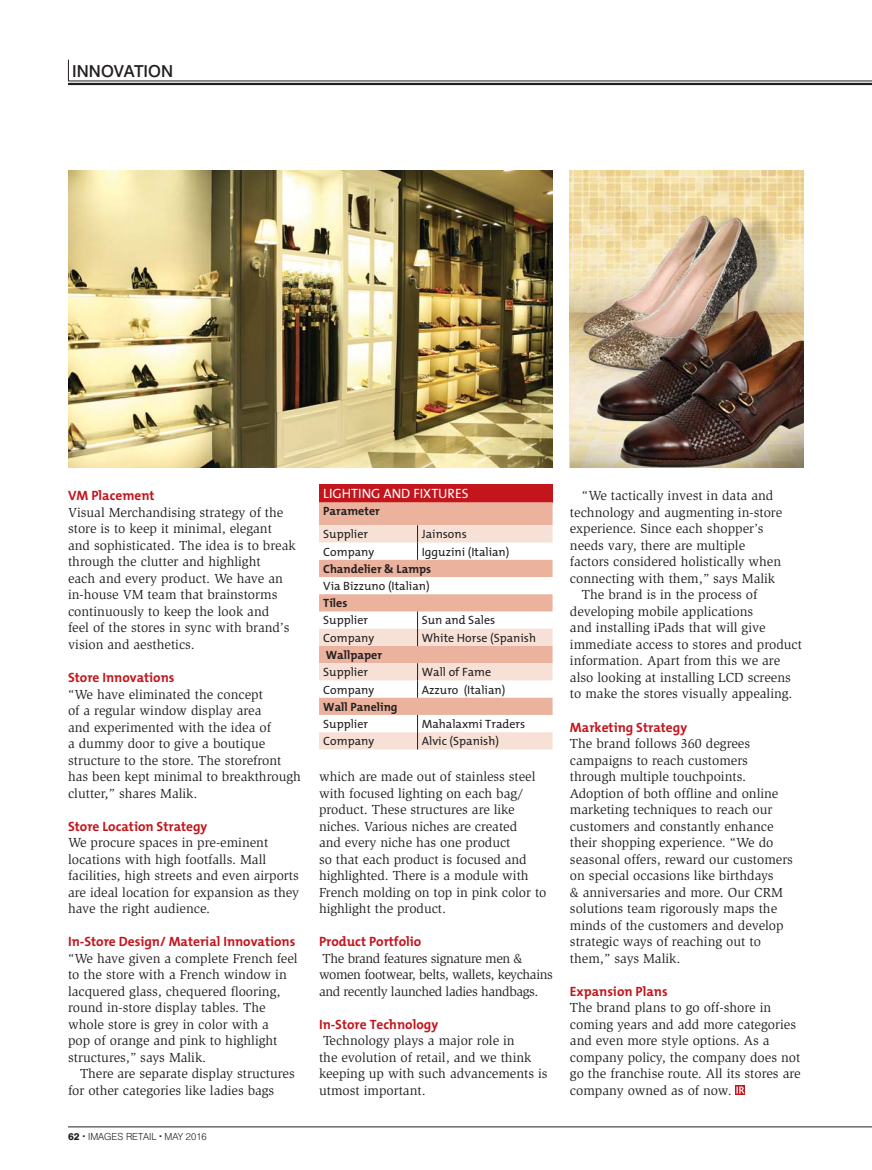
<style>
.page{position:relative;width:872px;height:1170px;background:#fff}
.page>*{position:absolute;margin:0;border:0;box-sizing:border-box;transform-origin:0 0}
.t1{font:500 16.5px "Swiss 721 BT";color:#231f20}
.t2{font:13.5px/16.5px "Slimbach LT";color:#231f20}
.t3{font:700 13.5px "Slo The Mix";color:#c4151c}
.t4{font:13.5px/16.5px "Slimbach LT";letter-spacing:-.025em;color:#231f20}
.t5{font:13.5px "Slo The Mix";color:#fff}
.t6{font:12px "Slo The Mix";color:#231f20}
.t7{font:700 12px "Slo The Mix";color:#231f20}
.t8{font:300 9.75px "Swiss 721 BT";color:#231f20}
.s1{font-weight:800}
</style>
<div class="page">
<hr style="left:68px;top:81px;width:804px;height:1px;background:#231f20">
<hr style="left:68px;top:83px;width:804px;height:2px;background:#231f20">
<svg style="left:68px;top:60px;width:1px;height:21px"></svg>
<hr style="left:68px;top:1126px;width:804px;height:1px;background:#231f20">
<svg style="left:735px;top:1085px;width:10px;height:9px"></svg>
<svg style="left:736px;top:1086px;width:8px;height:7px"></svg>
<div style="left:319px;top:484px;width:233px;height:18px;background:#c4151c"></div>
<div style="left:319px;top:502px;width:233px;height:23px;background:#ebb39e"></div>
<svg style="left:319px;top:525px;width:233px;height:224px"></svg>
<svg style="left:417px;top:525px;width:1px;height:34px"></svg>
<svg style="left:417px;top:611px;width:1px;height:35px"></svg>
<svg style="left:417px;top:663px;width:1px;height:34px"></svg>
<svg style="left:417px;top:715px;width:1px;height:34px"></svg>
<img style="left:68px;top:170px;width:485px;height:297px">
<img style="left:570px;top:170px;width:234px;height:297px">
<p class="t1" style="left:72px;top:65px;width:102px">INNOVATION</p>
<p class="t3" style="left:68px;top:489px;width:88px">VM Placement</p>
<p class="t2" style="left:68px;top:505px;width:229px">Visual Merchandising strategy of the store is to keep it minimal, elegant and sophisticated. The idea is to break through the clutter and highlight<br>each and every product. We have an in-house VM team that brainstorms continuously to keep the look and<br>feel of the stores in sync with brand’s vision and aesthetics.</p>
<p class="t3" style="left:68px;top:670px;width:108px">Store Innovations</p>
<p class="t2" style="left:68px;top:687px;width:234px">“We have eliminated the concept<br>of a regular window display area<br>and experimented with the idea of<br>a dummy door to give a boutique structure to the store. The storefront has been kept minimal to breakthrough clutter,” shares Malik.</p>
<p class="t3" style="left:68px;top:819px;width:141px">Store Location Strategy</p>
<p class="t2" style="left:68px;top:835px;width:233px">We procure spaces in pre-eminent locations with high footfalls. Mall facilities, high streets and even airports are ideal location for expansion as they have the right audience.</p>
<p class="t3" style="left:68px;top:934px;width:229px">In-Store Design/ Material Innovations</p>
<p class="t2" style="left:68px;top:951px;width:231px">“We have given a complete French feel to the store with a French window in lacquered glass, chequered flooring, round in-store display tables. The whole store is grey in color with a<br>pop of orange and pink to highlight structures,” says Malik.</p>
<p class="t2" style="left:68px;top:1066px;width:228px;text-indent:12px">There are separate display structures for other categories like ladies bags</p>
<p class="t8" style="left:68px;top:1132px;width:140px"><span class="s1">62 </span><sup>.</sup> IMAGES RETAIL <sup>.</sup> MAY 2016</p>
<p class="t5" style="left:323px;top:486px;width:147px">LIGHTING AND FIXTURES</p>
<p class="t7" style="left:323px;top:505px;width:58px">Parameter</p>
<p class="t6" style="left:323px;top:528px;width:46px">Supplier</p>
<p class="t6" style="left:422px;top:528px;width:47px">Jainsons</p>
<p class="t6" style="left:323px;top:545px;width:52px">Company</p>
<p class="t6" style="left:422px;top:545px;width:89px">Igguzini (Italian)</p>
<p class="t7" style="left:323px;top:563px;width:109px">Chandelier &amp; Lamps</p>
<p class="t6" style="left:323px;top:580px;width:108px">Via Bizzuno (Italian)</p>
<p class="t7" style="left:323px;top:597px;width:26px">Tiles</p>
<p class="t6" style="left:323px;top:614px;width:46px">Supplier</p>
<p class="t6" style="left:422px;top:614px;width:75px">Sun and Sales</p>
<p class="t6" style="left:323px;top:631px;width:52px">Company</p>
<p class="t6" style="left:422px;top:631px;width:116px">White Horse (Spanish</p>
<p class="t7" style="left:326px;top:649px;width:58px">Wallpaper</p>
<p class="t6" style="left:323px;top:666px;width:46px">Supplier</p>
<p class="t6" style="left:422px;top:666px;width:71px">Wall of Fame</p>
<p class="t6" style="left:323px;top:683px;width:52px">Company</p>
<p class="t6" style="left:422px;top:683px;width:85px">Azzuro (Italian)</p>
<p class="t7" style="left:323px;top:700px;width:76px">Wall Paneling</p>
<p class="t6" style="left:323px;top:717px;width:46px">Supplier</p>
<p class="t6" style="left:422px;top:717px;width:105px">Mahalaxmi Traders</p>
<p class="t6" style="left:323px;top:735px;width:52px">Company</p>
<p class="t6" style="left:422px;top:735px;width:79px">Alvic (Spanish)</p>
<p class="t2" style="left:319px;top:769px;width:229px">which are made out of stainless steel with focused lighting on each bag/ product. These structures are like niches. Various niches are created<br>and every niche has one product<br>so that each product is focused and highlighted. There is a module with French molding on top in pink color to highlight the product.</p>
<p class="t3" style="left:319px;top:934px;width:104px">Product Portfolio</p>
<p class="t4" style="left:319px;top:951px;width:235px">The brand features signature men &amp; women footwear, belts, wallets, keychains and recently launched ladies handbags.</p>
<p class="t3" style="left:319px;top:1017px;width:121px">In-Store Technology</p>
<p class="t2" style="left:319px;top:1033px;width:230px">Technology plays a major role in<br>the evolution of retail, and we think keeping up with such advancements is utmost important.</p>
<p class="t2" style="left:582px;top:489px;width:193px">“We tactically invest in data and</p>
<p class="t2" style="left:570px;top:505px;width:214px">technology and augmenting in-store</p>
<p class="t2" style="left:570px;top:522px;width:195px">experience. Since each shopper’s</p>
<p class="t2" style="left:570px;top:538px;width:177px">needs vary, there are multiple</p>
<p class="t2" style="left:570px;top:555px;width:213px">factors considered holistically when</p>
<p class="t2" style="left:570px;top:571px;width:207px">connecting with them,” says Malik</p>
<p class="t2" style="left:582px;top:588px;width:177px">The brand is in the process of</p>
<p class="t2" style="left:570px;top:604px;width:185px">developing mobile applications</p>
<p class="t2" style="left:570px;top:621px;width:197px">and installing iPads that will give</p>
<p class="t2" style="left:570px;top:637px;width:234px">immediate access to stores and product</p>
<p class="t2" style="left:570px;top:654px;width:212px">information. Apart from this we are</p>
<p class="t2" style="left:570px;top:670px;width:222px">also looking at installing LCD screens</p>
<p class="t2" style="left:570px;top:687px;width:224px">to make the stores visually appealing.</p>
<p class="t3" style="left:570px;top:720px;width:119px">Marketing Strategy</p>
<p class="t2" style="left:570px;top:736px;width:224px">The brand follows 360 degrees campaigns to reach customers through multiple touchpoints.<br>Adoption of both offline and online marketing techniques to reach our customers and constantly enhance their shopping experience. “We do seasonal offers, reward our customers on special occasions like birthdays<br>&amp; anniversaries and more. Our CRM solutions team rigorously maps the minds of the customers and develop strategic ways of reaching out to them,” says Malik.</p>
<p class="t3" style="left:570px;top:984px;width:99px">Expansion Plans</p>
<p class="t2" style="left:570px;top:1000px;width:232px">The brand plans to go off-shore in coming years and add more categories and even more style options. As a company policy, the company does not go the franchise route. All its stores are company owned as of now.</p>
</div>
